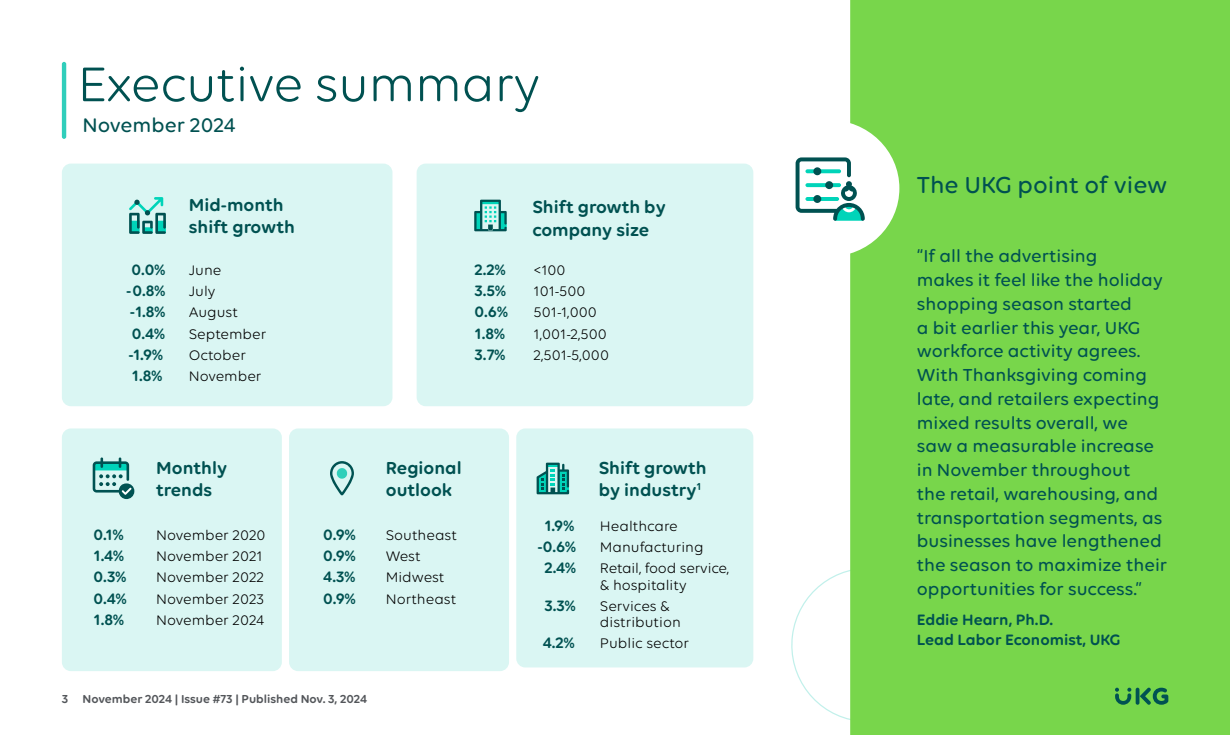
<style>
.page{position:relative;width:1230px;height:735px;background:#fff}
.page>*{position:absolute;margin:0;border:0;box-sizing:border-box;transform-origin:0 0}
.t1{font:52.5px "Volte Rounded";letter-spacing:-.01em;color:#005151}
.t2{font:500 25px "Volte Rounded";color:#005151}
.t3{font:500 21.25px "Volte Rounded";color:#005151}
.t4{font:500 18.75px/23.8px "Volte Rounded";color:#005151}
.t5{font:600 18.75px/22.5px "Volte Rounded";color:#005151}
.Tabs{font:600 16.25px/20px "Volte Rounded";color:#005151}
.Tabs-2{font:15px/16.2px "Volte Rounded";color:#000}
.t6{font:600 12.5px "Volte Rounded";color:#53565a}
</style>
<div class="page">
<svg style="left:791px;top:570px;width:59px;height:150px"></svg>
<div style="left:62px;top:164px;width:330px;height:242px;background:#daf6f3;border-radius:9px"></div>
<div style="left:62px;top:428px;width:220px;height:243px;background:#daf6f3;border-radius:9px"></div>
<div style="left:289px;top:428px;width:220px;height:243px;background:#daf6f3;border-radius:9px"></div>
<div style="left:850px;top:0;width:380px;height:735px;background:#78d64b"></div>
<hr style="left:62px;top:62px;width:4px;height:77px;background:#30cebb;border-radius:2px">
<div style="left:759px;top:120px;width:140px;height:137px;background:#fff;border-radius:50%"></div>
<div style="left:417px;top:164px;width:336px;height:242px;background:#daf6f3;border-radius:9px"></div>
<svg style="left:474px;top:200px;width:33px;height:31px"></svg>
<div style="left:516px;top:428px;width:237px;height:240px;background:#daf6f3;border-radius:9px"></div>
<svg style="left:537px;top:463px;width:32px;height:31px"></svg>
<svg style="left:796px;top:157px;width:69px;height:64px"></svg>
<svg style="left:129px;top:197px;width:37px;height:37px"></svg>
<hr style="left:1136px;top:688px;width:3px;height:17px;background:#005252;border-radius:2px">
<svg style="left:1140px;top:688px;width:28px;height:17px"></svg>
<svg style="left:1115px;top:688px;width:16px;height:17px"></svg>
<svg style="left:93px;top:457px;width:41px;height:42px"></svg>
<svg style="left:330px;top:461px;width:24px;height:34px"></svg>
<h1 class="t1" style="left:78px;top:54px;width:464px">Executive summary</h1>
<h3 class="t3" style="left:83px;top:113px;width:154px">November 2024</h3>
<h3 class="t5" style="left:189px;top:193px;width:107px">Mid-month shift growth</h3>
<p class="Tabs" style="left:131px;top:259px;width:35px">0.0%</p>
<p class="Tabs-2" style="left:189px;top:262px;width:34px">June</p>
<p class="Tabs" style="left:126px;top:280px;width:41px">-0.8%</p>
<p class="Tabs-2" style="left:189px;top:283px;width:28px">July</p>
<p class="Tabs" style="left:130px;top:302px;width:37px">-1.8%</p>
<p class="Tabs-2" style="left:189px;top:304px;width:51px">August</p>
<p class="Tabs" style="left:132px;top:323px;width:34px">0.4%</p>
<p class="Tabs-2" style="left:189px;top:325px;width:79px">September</p>
<p class="Tabs" style="left:128px;top:344px;width:36px">-1.9%</p>
<p class="Tabs-2" style="left:189px;top:347px;width:59px">October</p>
<p class="Tabs" style="left:132px;top:365px;width:32px">1.8%</p>
<p class="Tabs-2" style="left:189px;top:368px;width:74px">November</p>
<h3 class="t5" style="left:532px;top:195px;width:135px">Shift growth by company size</h3>
<p class="Tabs" style="left:475px;top:259px;width:33px">2.2%</p>
<p class="Tabs-2" style="left:534px;top:262px;width:34px">&lt;100</p>
<p class="Tabs" style="left:475px;top:280px;width:33px">3.5%</p>
<p class="Tabs-2" style="left:534px;top:283px;width:53px">101-500</p>
<p class="Tabs" style="left:475px;top:302px;width:35px">0.6%</p>
<p class="Tabs-2" style="left:534px;top:304px;width:65px">501-1,000</p>
<p class="Tabs" style="left:475px;top:323px;width:32px">1.8%</p>
<p class="Tabs-2" style="left:534px;top:325px;width:75px">1,001-2,500</p>
<p class="Tabs" style="left:475px;top:344px;width:32px">3.7%</p>
<p class="Tabs-2" style="left:534px;top:347px;width:77px">2,501-5,000</p>
<p class="t5" style="left:156px;top:456px;width:72px">Monthly trends</p>
<p class="t5" style="left:386px;top:456px;width:77px">Regional outlook</p>
<p class="Tabs" style="left:94px;top:524px;width:31px">0.1%</p>
<p class="Tabs-2" style="left:156px;top:526px;width:111px">November 2020</p>
<p class="Tabs" style="left:94px;top:545px;width:32px">1.4%</p>
<p class="Tabs-2" style="left:156px;top:548px;width:108px">November 2021</p>
<p class="Tabs" style="left:94px;top:567px;width:34px">0.3%</p>
<p class="Tabs-2" style="left:156px;top:569px;width:109px">November 2022</p>
<p class="Tabs" style="left:94px;top:588px;width:34px">0.4%</p>
<p class="Tabs-2" style="left:156px;top:590px;width:110px">November 2023</p>
<p class="Tabs" style="left:94px;top:609px;width:32px">1.8%</p>
<p class="Tabs-2" style="left:156px;top:611px;width:110px">November 2024</p>
<p class="Tabs" style="left:323px;top:524px;width:34px">0.9%</p>
<p class="Tabs-2" style="left:386px;top:526px;width:73px">Southeast</p>
<p class="Tabs" style="left:323px;top:545px;width:34px">0.9%</p>
<p class="Tabs-2" style="left:386px;top:548px;width:36px">West</p>
<p class="Tabs" style="left:323px;top:567px;width:33px">4.3%</p>
<p class="Tabs-2" style="left:386px;top:569px;width:60px">Midwest</p>
<p class="Tabs" style="left:323px;top:588px;width:34px">0.9%</p>
<p class="Tabs-2" style="left:386px;top:590px;width:72px">Northeast</p>
<p class="t6" style="left:62px;top:691px;width:307px">3 November 2024 | Issue #73 | Published Nov. 3, 2024</p>
<h3 class="t5" style="left:599px;top:456px;width:109px">Shift growth by industry<sup>1</sup></h3>
<p class="Tabs" style="left:544px;top:515px;width:31px">1.9%</p>
<p class="Tabs-2" style="left:600px;top:517px;width:79px">Healthcare</p>
<p class="Tabs" style="left:537px;top:536px;width:40px">-0.6%</p>
<p class="Tabs-2" style="left:600px;top:539px;width:105px">Manufacturing</p>
<p class="Tabs" style="left:544px;top:558px;width:33px">2.4%</p>
<p class="Tabs-2" style="left:600px;top:560px;width:131px">Retail, food service, &amp; hospitality</p>
<p class="Tabs" style="left:544px;top:595px;width:33px">3.3%</p>
<p class="Tabs-2" style="left:600px;top:597px;width:82px">Services &amp; distribution</p>
<p class="Tabs" style="left:543px;top:633px;width:33px">4.2%</p>
<p class="Tabs-2" style="left:600px;top:635px;width:91px">Public sector</p>
<p class="t2" style="left:917px;top:170px;width:252px">The UKG point of view</p>
<p class="t4" style="left:917px;top:244px;width:252px">“If all the advertising<br>makes it feel like the holiday shopping season started<br>a bit earlier this year, UKG workforce activity agrees.<br>With Thanksgiving coming late, and retailers expecting mixed results overall, we saw a measurable increase in November throughout<br>the retail, warehousing, and transportation segments, as businesses have lengthened the season to maximize their opportunities for success.”</p>
<p class="Tabs" style="left:917px;top:609px;width:205px">Eddie Hearn, Ph.D.<br>Lead Labor Economist, UKG</p>
</div>
